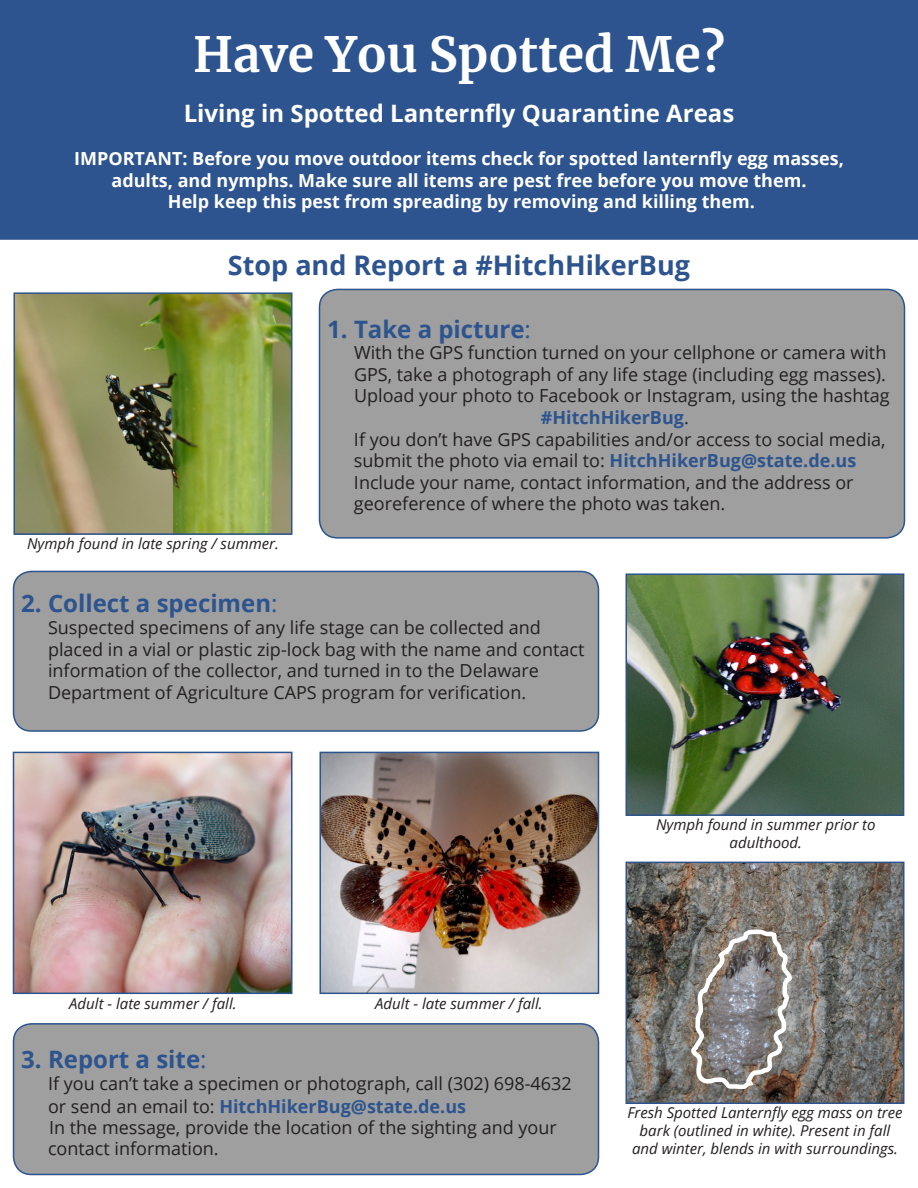
<style>
.page{position:relative;width:918px;height:1188px;background:#fff}
.page>*{position:absolute;margin:0;border:0;box-sizing:border-box;transform-origin:0 0}
.t1{font:700 48px "Merriweather";color:#fff}
.t2{font:700 27px "Open Sans";color:#2d548e}
.t3{font:700 24px "Open Sans";color:#2d548e}
.t4{font:700 24px "Open Sans";color:#fff}
.t5{font:18px/21.6px "Open Sans";color:#231f20}
.t6{font:700 18px/21.6px "Open Sans";color:#fff;text-align:center}
.t7{font:700 18px "Open Sans";color:#2d548e}
.t8{font:italic 15px/18px "Open Sans";color:#231f20;text-align:center}
.s1{font-weight:400}
.s2{font-weight:400;color:#231f20}
.s3{font-weight:700;color:#2d548e}
</style>
<div class="page">
<div style="left:1px;top:1px;width:916px;height:238px;background:#2d548e"></div>
<div style="left:0;top:0;width:918px;height:240px;border:2px solid #2d548e"></div>
<div style="left:320px;top:289px;width:585px;height:249px;background:#9e9f9e;border-radius:18px"></div>
<div style="left:319px;top:289px;width:586px;height:250px;border:2px solid #2d548e;border-radius:18px"></div>
<img style="left:16px;top:755px;width:273px;height:236px">
<div style="left:13px;top:752px;width:279px;height:242px;border:2px solid #2d548e"></div>
<img style="left:17px;top:295px;width:272px;height:237px">
<div style="left:14px;top:292px;width:278px;height:243px;border:2px solid #2d548e"></div>
<div style="left:14px;top:571px;width:585px;height:160px;background:#9e9f9e;border-radius:18px"></div>
<div style="left:13px;top:571px;width:586px;height:161px;border:2px solid #2d548e;border-radius:18px"></div>
<div style="left:14px;top:1024px;width:584px;height:150px;background:#9e9f9e;border-radius:18px"></div>
<div style="left:13px;top:1023px;width:586px;height:152px;border:2px solid #2d548e;border-radius:18px"></div>
<img style="left:629px;top:576px;width:272px;height:237px">
<div style="left:626px;top:573px;width:278px;height:243px;border:2px solid #2d548e"></div>
<img style="left:323px;top:755px;width:273px;height:236px">
<div style="left:320px;top:752px;width:279px;height:242px;border:2px solid #2d548e"></div>
<img style="left:629px;top:865px;width:272px;height:236px">
<div style="left:626px;top:862px;width:278px;height:242px;border:2px solid #2d548e"></div>
<svg style="left:686px;top:926px;width:107px;height:167px"></svg>
<p class="t1" style="left:193px;top:21px;width:533px">Have You Spotted Me?</p>
<p class="t4" style="left:184px;top:96px;width:552px">Living in Spotted Lanternfly Quarantine Areas</p>
<p class="t6" style="left:74px;top:147px;width:771px">IMPORTANT: Before you move outdoor items check for spotted lanternfly egg masses, adults, and nymphs. Make sure all items are pest free before you move them.<br>Help keep this pest from spreading by removing and killing them.</p>
<p class="t2" style="left:228px;top:246px;width:464px">Stop and Report a #HitchHikerBug</p>
<p class="t8" style="left:27px;top:534px;width:253px">Nymph found in late spring / summer.</p>
<p class="t3" style="left:327px;top:312px;width:205px">1. Take a picture<span class="s1">:</span></p>
<p class="t5" style="left:354px;top:341px;width:534px">With the GPS function turned on your cellphone or camera with</p>
<p class="t5" style="left:354px;top:363px;width:533px">GPS, take a photograph of any life stage (including egg masses).</p>
<p class="t5" style="left:354px;top:385px;width:537px">Upload your photo to Facebook or Instagram, using the hashtag</p>
<p class="t7" style="left:541px;top:405px;width:149px">#HitchHikerBug<span class="s2">.</span></p>
<p class="t5" style="left:354px;top:428px;width:533px">If you don’t have GPS capabilities and/or access to social media,</p>
<p class="t5" style="left:354px;top:449px;width:504px">submit the photo via email to: <span class="s3">HitchHikerBug@state.de.us</span></p>
<p class="t5" style="left:354px;top:471px;width:501px">Include your name, contact information, and the address or</p>
<p class="t5" style="left:354px;top:493px;width:373px">georeference of where the photo was taken.</p>
<p class="t3" style="left:21px;top:587px;width:258px">2. Collect a specimen<span class="s1">:</span></p>
<p class="t5" style="left:48px;top:616px;width:538px">Suspected specimens of any life stage can be collected and placed in a vial or plastic zip-lock bag with the name and contact information of the collector, and turned in to the Delaware Department of Agriculture CAPS program for verification.</p>
<p class="t8" style="left:656px;top:815px;width:221px">Nymph found in summer prior to adulthood.</p>
<p class="t8" style="left:69px;top:995px;width:169px">Adult - late summer / fall.</p>
<p class="t8" style="left:375px;top:995px;width:169px">Adult - late summer / fall.</p>
<p class="t3" style="left:21px;top:1043px;width:187px">3. Report a site<span class="s1">:</span></p>
<p class="t5" style="left:48px;top:1072px;width:525px;line-height:22.5px">If you can’t take a specimen or photograph, call (302) 698-4632 or send an email to: <span class="s3">HitchHikerBug@state.de.us</span></p>
<p class="t5" style="left:48px;top:1117px;width:510px;line-height:21px">In the message, provide the location of the sighting and your contact information.</p>
<p class="t8" style="left:627px;top:1104px;width:277px">Fresh Spotted Lanternfly egg mass on tree bark (outlined in white). Present in fall and winter, blends in with surroundings.</p>
</div>
